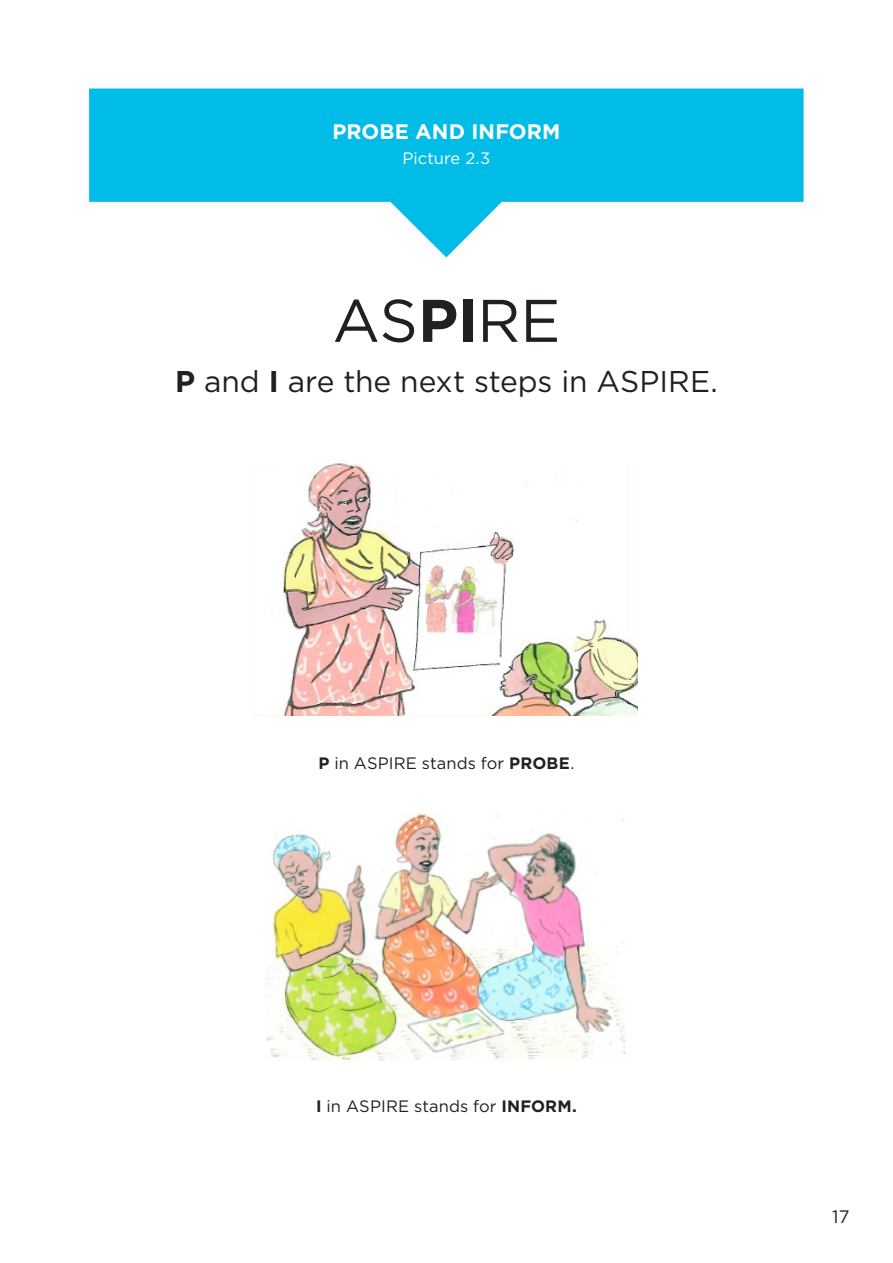
<style>
.page{position:relative;width:893px;height:1263px;background:#fff}
.page>*{position:absolute;margin:0;border:0;box-sizing:border-box;transform-origin:0 0}
.Body_copy_8pt{font:60px "Gotham";color:#231f20}
.Body_copy_8pt-2{font:30px "Gotham";color:#231f20}
.Body_copy_8pt-3{font:700 21px "Gotham";letter-spacing:.005em;color:#fff}
.t1{font:18px "Gotham";color:#231f20}
.Body_copy_8pt-4{font:16.5px "Gotham";letter-spacing:.005em;color:#231f20}
.Body_copy_8pt-5{font:16.5px "Gotham";letter-spacing:-.005em;color:#fff}
.s1{font-weight:700}
</style>
<div class="page">
<svg style="left:89px;top:89px;width:715px;height:168px;fill:#02bce8"></svg>
<img style="left:252px;top:463px;width:385px;height:253px">
<img style="left:265px;top:813px;width:361px;height:248px">
<p class="Body_copy_8pt-3" style="left:332px;top:119px;width:229px">PROBE AND INFORM</p>
<p class="Body_copy_8pt-5" style="left:402px;top:147px;width:89px">Picture 2.3</p>
<p class="Body_copy_8pt" style="left:332px;top:282px;width:229px">AS<span class="s1">PI</span>RE</p>
<p class="Body_copy_8pt-2" style="left:175px;top:362px;width:540px"><span class="s1">P</span> and <span class="s1">I</span> are the next steps in ASPIRE.</p>
<p class="Body_copy_8pt-4" style="left:318px;top:753px;width:255px"><span class="s1">P</span> in ASPIRE stands for <span class="s1">PROBE</span>.</p>
<p class="Body_copy_8pt-4" style="left:316px;top:1096px;width:262px"><span class="s1">I</span> in ASPIRE stands for <span class="s1">INFORM.</span></p>
<p class="t1" style="left:832px;top:1205px;width:19px">17</p>
</div>
